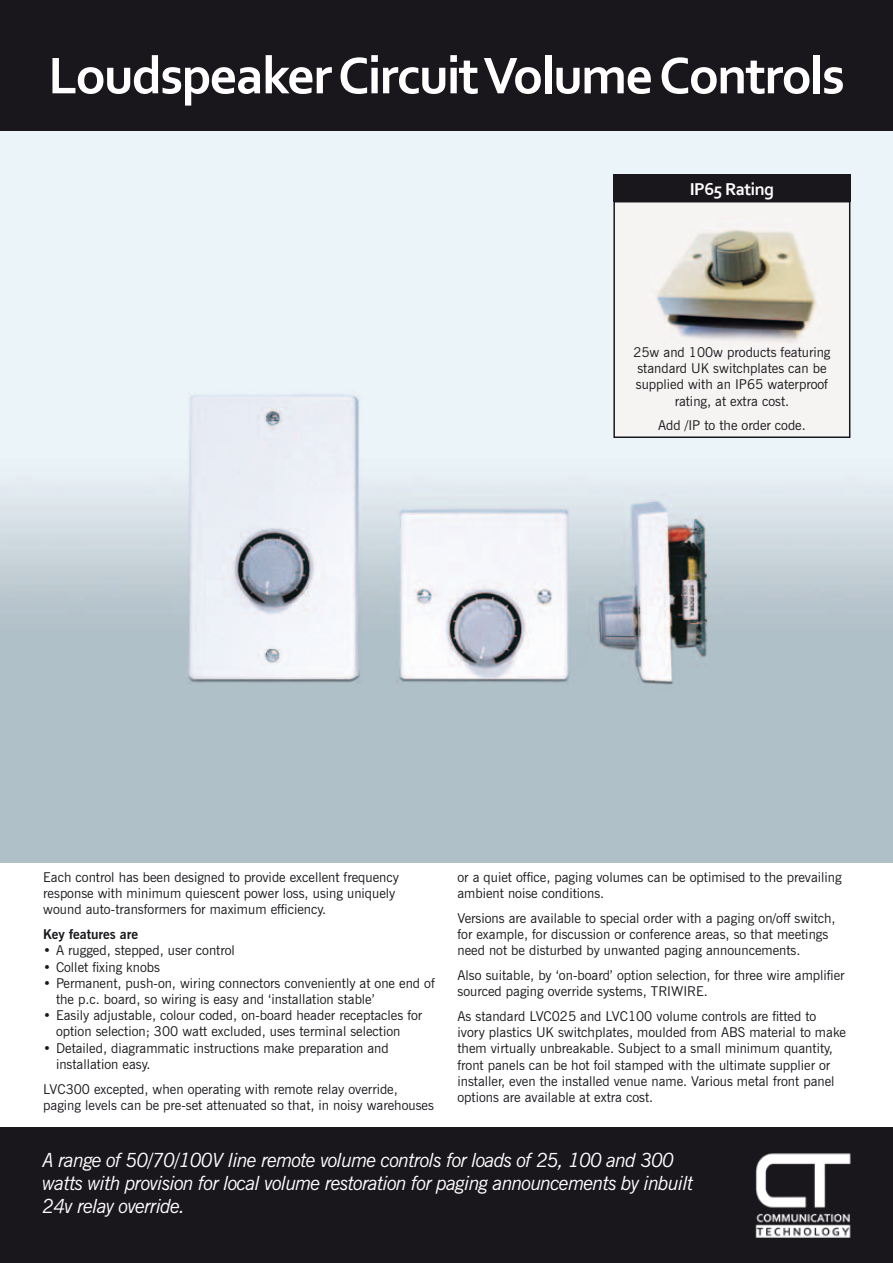
<style>
.page{position:relative;width:893px;height:1263px;background:#1a171c}
.page>*{position:absolute;margin:0;border:0;box-sizing:border-box;transform-origin:0 0}
.t1{font:700 54px "Corbel";letter-spacing:-.03em;color:#fff}
.t2{font:italic 19.5px/23.4px "News Gothic BT";letter-spacing:-.04em;color:#fff}
.t3{font:700 18px "Corbel";letter-spacing:-.03em;color:#fff}
.t4{font:13.5px/16.2px "News Gothic BT";color:#1a171c}
.t5{font:700 13.5px "News Gothic BT";color:#1a171c}
</style>
<div class="page">
<img style="left:0;top:132px;width:893px;height:731px">
<img style="left:755px;top:1153px;width:96px;height:85px">
<div style="left:0;top:863px;width:893px;height:264px;background:#fff"></div>
<svg style="left:613px;top:200px;width:238px;height:239px;background:#d2cfca"></svg>
<div style="left:613px;top:175px;width:237px;height:27px;background:#1a171c"></div>
<h1 class="t1" style="left:48px;top:42px;width:798px">Loudspeaker Circuit Volume Controls</h1>
<h3 class="t3" style="left:690px;top:178px;width:86px">IP65 Rating</h3>
<p class="t4" style="left:633px;top:344px;width:199px;text-align:center">25w and 100w products featuring standard UK switchplates can be supplied with an IP65 waterproof rating, at extra cost.</p>
<p class="t4" style="left:658px;top:417px;width:149px">Add /IP to the order code.</p>
<p class="t4" style="left:43px;top:869px;width:357px">Each control has been designed to provide excellent frequency response with minimum quiescent power loss, using uniquely wound auto-transformers for maximum efficiency.</p>
<p class="t5" style="left:43px;top:926px;width:96px">Key features are</p>
<p class="t4" style="left:43px;top:942px;width:193px">• A rugged, stepped, user control</p>
<p class="t4" style="left:43px;top:958px;width:118px">• Collet fixing knobs</p>
<p class="t4" style="left:56px;top:975px;width:380px;text-indent:-13px">• Permanent, push-on, wiring connectors conveniently at one end of the p.c. board, so wiring is easy and ‘installation stable’</p>
<p class="t4" style="left:56px;top:1007px;width:368px;text-indent:-13px">• Easily adjustable, colour coded, on-board header receptacles for option selection; 300 watt excluded, uses terminal selection</p>
<p class="t4" style="left:56px;top:1039px;width:334px;text-indent:-13px">• Detailed, diagrammatic instructions make preparation and installation easy.</p>
<p class="t4" style="left:43px;top:1080px;width:392px">LVC300 excepted, when operating with remote relay override, paging levels can be pre-set attenuated so that, in noisy warehouses</p>
<p class="t4" style="left:457px;top:869px;width:386px">or a quiet office, paging volumes can be optimised to the prevailing ambient noise conditions.</p>
<p class="t4" style="left:457px;top:910px;width:380px">Versions are available to special order with a paging on/off switch, for example, for discussion or conference areas, so that meetings need not be disturbed by unwanted paging announcements.</p>
<p class="t4" style="left:457px;top:967px;width:389px">Also suitable, by ‘on-board’ option selection, for three wire amplifier sourced paging override systems, TRIWIRE.</p>
<p class="t4" style="left:457px;top:1008px;width:390px">As standard LVC025 and LVC100 volume controls are fitted to ivory plastics UK switchplates, moulded from ABS material to make them virtually unbreakable. Subject to a small minimum quantity, front panels can be hot foil stamped with the ultimate supplier or installer, even the installed venue name. Various metal front panel options are available at extra cost.</p>
<h2 class="t2" style="left:43px;top:1148px;width:653px">A range of 50/70/100V line remote volume controls for loads of 25, 100 and 300 watts with provision for local volume restoration for paging announcements by inbuilt<br>24v relay override.</h2>
</div>
